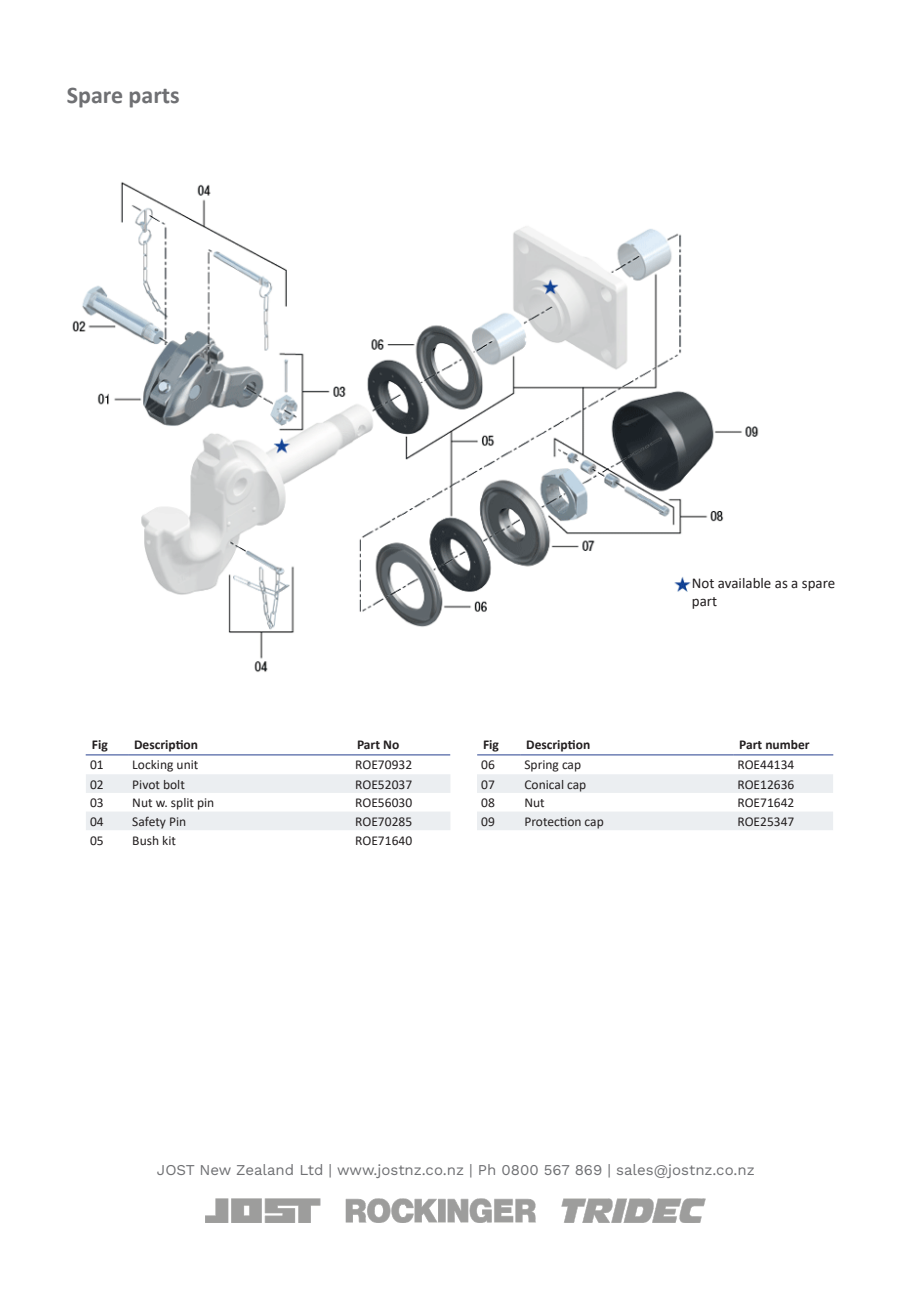
<style>
.page{position:relative;width:919px;height:1289px;background:#fff}
.page>*{position:absolute;margin:0;border:0;box-sizing:border-box;transform-origin:0 0}
.t1{font:700 24px "Calibri";color:#6f7073}
.t2{font:15px "Work Sans";color:#6f7073}
.t3{font:15px/18px "Calibri";color:#231f20}
.t4{font:13.5px "Calibri";color:#231f20}
.t5{font:700 13.5px "Calibri";color:#231f20}
</style>
<div class="page">
<svg style="left:86px;top:774px;width:747px;height:56px"></svg>
<hr style="left:86px;top:754px;width:42px;height:1px;background:#253f8e">
<hr style="left:128px;top:754px;width:223px;height:1px;background:#253f8e">
<hr style="left:351px;top:754px;width:99px;height:1px;background:#253f8e">
<hr style="left:477px;top:754px;width:43px;height:1px;background:#253f8e">
<hr style="left:520px;top:754px;width:213px;height:1px;background:#253f8e">
<hr style="left:733px;top:754px;width:100px;height:1px;background:#253f8e">
<img style="left:72px;top:182px;width:687px;height:490px">
<div style="left:691px;top:576px;width:158px;height:92px;background:#fff"></div>
<img style="left:205px;top:1198px;width:501px;height:24px">
<p class="t1" style="left:67px;top:78px;width:114px">Spare parts</p>
<p class="t3" style="left:691px;top:573px;width:145px">Not available as a spare part</p>
<p class="t5" style="left:92px;top:734px;width:17px">Fig</p>
<p class="t5" style="left:134px;top:734px;width:66px">Description</p>
<p class="t5" style="left:357px;top:734px;width:44px">Part No</p>
<p class="t5" style="left:483px;top:734px;width:17px">Fig</p>
<p class="t5" style="left:526px;top:734px;width:66px">Description</p>
<p class="t5" style="left:739px;top:734px;width:72px">Part number</p>
<p class="t4" style="left:90px;top:755px;width:15px">01</p>
<p class="t4" style="left:132px;top:755px;width:68px">Locking unit</p>
<p class="t4" style="left:355px;top:755px;width:58px">ROE70932</p>
<p class="t4" style="left:481px;top:755px;width:15px">06</p>
<p class="t4" style="left:524px;top:755px;width:58px">Spring cap</p>
<p class="t4" style="left:737px;top:755px;width:58px">ROE44134</p>
<p class="t4" style="left:90px;top:774px;width:15px">02</p>
<p class="t4" style="left:132px;top:774px;width:54px">Pivot bolt</p>
<p class="t4" style="left:355px;top:774px;width:58px">ROE52037</p>
<p class="t4" style="left:481px;top:774px;width:15px">07</p>
<p class="t4" style="left:524px;top:774px;width:63px">Conical cap</p>
<p class="t4" style="left:737px;top:774px;width:58px">ROE12636</p>
<p class="t4" style="left:90px;top:793px;width:15px">03</p>
<p class="t4" style="left:132px;top:793px;width:84px">Nut w. split pin</p>
<p class="t4" style="left:355px;top:793px;width:58px">ROE56030</p>
<p class="t4" style="left:481px;top:793px;width:15px">08</p>
<p class="t4" style="left:524px;top:793px;width:22px">Nut</p>
<p class="t4" style="left:737px;top:793px;width:58px">ROE71642</p>
<p class="t4" style="left:90px;top:812px;width:15px">04</p>
<p class="t4" style="left:132px;top:812px;width:55px">Safety Pin</p>
<p class="t4" style="left:355px;top:812px;width:58px">ROE70285</p>
<p class="t4" style="left:481px;top:812px;width:15px">09</p>
<p class="t4" style="left:524px;top:812px;width:81px">Protection cap</p>
<p class="t4" style="left:737px;top:812px;width:58px">ROE25347</p>
<p class="t4" style="left:90px;top:830px;width:15px">05</p>
<p class="t4" style="left:132px;top:830px;width:45px">Bush kit</p>
<p class="t4" style="left:355px;top:830px;width:58px">ROE71640</p>
<p class="t2" style="left:157px;top:1158px;width:599px">JOST New Zealand Ltd | www.jostnz.co.nz | Ph 0800 567 869 | sales@jostnz.co.nz</p>
</div>
